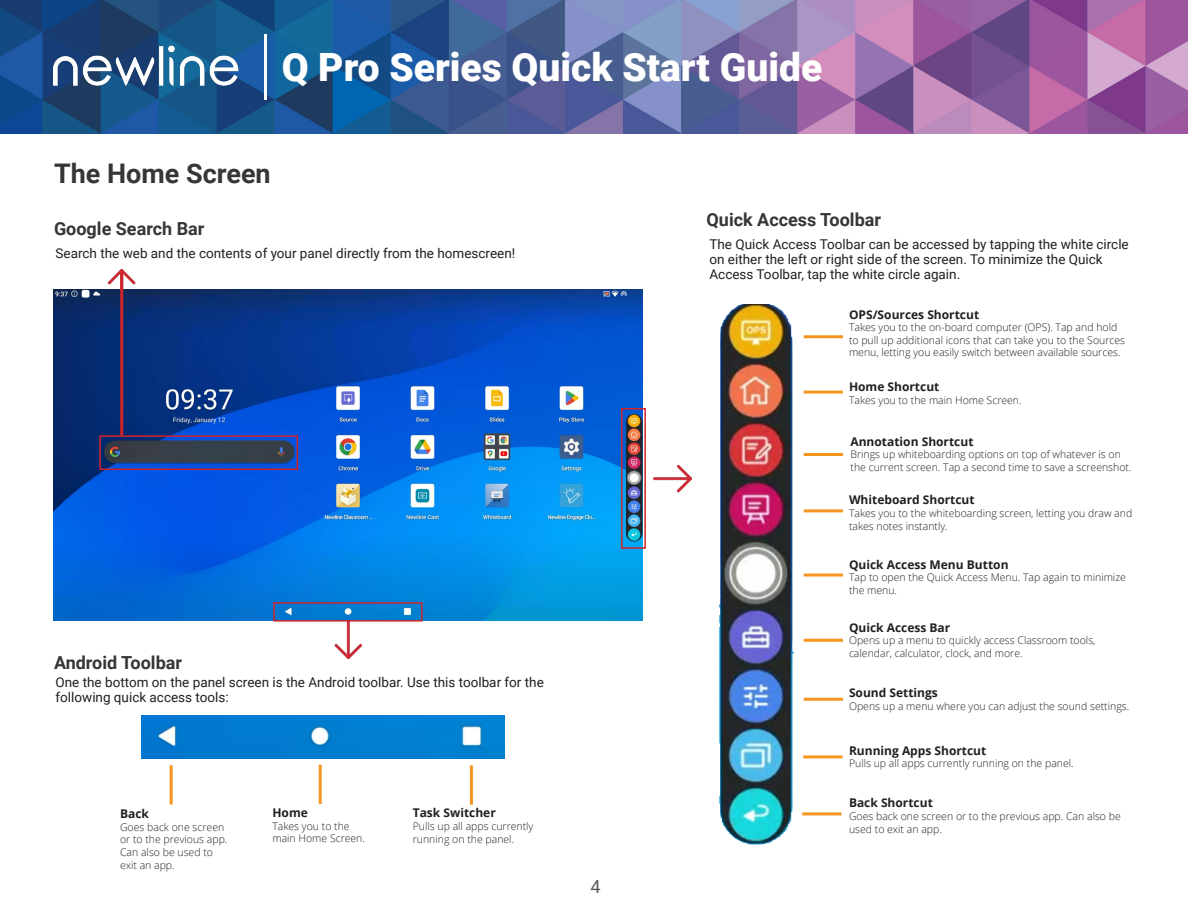
<style>
.page{position:relative;width:1188px;height:918px;background:#fff}
.page>*{position:absolute;margin:0;border:0;box-sizing:border-box;transform-origin:0 0}
.t1{font:900 39px "Roboto";color:#fff}
.t2{font:700 27px "Roboto";color:#363636}
.t3{font:700 18px "Roboto";color:#363636}
.Paragraph_Style_1{font:18px "Roboto";color:#5c5758}
.t4{font:13.5px/15px "Roboto";color:#231f20}
.t5{font:700 12px "Open Sans";color:#231f20}
.t6{font:300 10.5px/12.6px "Open Sans";color:#231f20}
</style>
<div class="page">
<img style="left:0;top:0;width:1188px;height:134px">
<hr style="left:264px;top:34px;width:3px;height:66px;background:#fff">
<img style="left:53px;top:46px;width:186px;height:40px">
<img style="left:719px;top:305px;width:75px;height:540px">
<hr style="left:802px;top:812px;width:40px;height:3px;background:#f79521">
<hr style="left:803px;top:755px;width:40px;height:3px;background:#f79521">
<hr style="left:804px;top:698px;width:39px;height:3px;background:#f79521">
<hr style="left:804px;top:639px;width:39px;height:3px;background:#f79521">
<hr style="left:804px;top:574px;width:39px;height:3px;background:#f79521">
<hr style="left:804px;top:509px;width:39px;height:3px;background:#f79521">
<hr style="left:804px;top:453px;width:39px;height:3px;background:#f79521">
<hr style="left:804px;top:391px;width:39px;height:3px;background:#f79521">
<hr style="left:804px;top:335px;width:39px;height:3px;background:#f79521">
<img style="left:142px;top:716px;width:363px;height:43px">
<hr style="left:170px;top:765px;width:3px;height:40px;background:#f79521">
<hr style="left:319px;top:765px;width:3px;height:39px;background:#f79521">
<hr style="left:470px;top:765px;width:3px;height:40px;background:#f79521">
<img style="left:54px;top:290px;width:588px;height:330px">
<div style="left:273px;top:602px;width:150px;height:20px;border:2px solid #d1232a"></div>
<div style="left:621px;top:408px;width:25px;height:141px;border:2px solid #d1232a"></div>
<div style="left:99px;top:435px;width:199px;height:35px;border:2px solid #d1232a"></div>
<img style="left:654px;top:464px;width:38px;height:29px">
<img style="left:330px;top:621px;width:37px;height:37px">
<img style="left:103px;top:269px;width:38px;height:22px">
<hr style="left:120px;top:273px;width:3px;height:162px;background:#d1232a">
<p class="t1" style="left:282px;top:40px;width:542px">Q Pro Series Quick Start Guide</p>
<p class="t2" style="left:54px;top:155px;width:218px">The Home Screen</p>
<p class="t3" style="left:54px;top:216px;width:152px">Google Search Bar</p>
<p class="t4" style="left:56px;top:245px;width:461px">Search the web and the contents of your panel directly from the homescreen!</p>
<p class="t3" style="left:54px;top:650px;width:129px">Android Toolbar</p>
<p class="t4" style="left:56px;top:674px;width:490px">One the bottom on the panel screen is the Android toolbar. Use this toolbar for the following quick access tools:</p>
<p class="t5" style="left:120px;top:805px;width:30px">Back</p>
<p class="t6" style="left:120px;top:820px;width:109px">Goes back one screen or to the previous app.<br>Can also be used to exit an app.</p>
<p class="t5" style="left:272px;top:804px;width:37px">Home</p>
<p class="t6" style="left:272px;top:820px;width:94px">Takes you to the main Home Screen.</p>
<p class="t5" style="left:413px;top:805px;width:85px">Task Switcher</p>
<p class="t6" style="left:413px;top:820px;width:122px">Pulls up all apps currently running on the panel.</p>
<p class="Paragraph_Style_1" style="left:590px;top:874px;width:12px">4</p>
<p class="t3" style="left:707px;top:207px;width:176px">Quick Access Toolbar</p>
<p class="t4" style="left:710px;top:236px;width:421px">The Quick Access Toolbar can be accessed by tapping the white circle on either the left or right side of the screen. To minimize the Quick<br>Access Toolbar, tap the white circle again.</p>
<p class="t5" style="left:849px;top:306px;width:132px">OPS/Sources Shortcut</p>
<p class="t6" style="left:849px;top:321px;width:278px">Takes you to the on-board computer (OPS). Tap and hold to pull up additional icons that can take you to the Sources menu, letting you easily switch between available sources.</p>
<p class="t5" style="left:849px;top:379px;width:92px">Home Shortcut</p>
<p class="t6" style="left:849px;top:394px;width:174px">Takes you to the main Home Screen.</p>
<p class="t5" style="left:851px;top:433px;width:125px">Annotation Shortcut</p>
<p class="t6" style="left:851px;top:448px;width:283px">Brings up whiteboarding options on top of whatever is on the current screen. Tap a second time to save a screenshot.</p>
<p class="t5" style="left:849px;top:492px;width:127px">Whiteboard Shortcut</p>
<p class="t6" style="left:849px;top:507px;width:285px">Takes you to the whiteboarding screen, letting you draw and takes notes instantly.</p>
<p class="t5" style="left:849px;top:556px;width:161px">Quick Access Menu Button</p>
<p class="t6" style="left:849px;top:571px;width:278px">Tap to open the Quick Access Menu. Tap again to minimize the menu.</p>
<p class="t5" style="left:849px;top:619px;width:103px">Quick Access Bar</p>
<p class="t6" style="left:849px;top:634px;width:248px">Opens up a menu to quickly access Classroom tools, calendar, calculator, clock, and more.</p>
<p class="t5" style="left:849px;top:684px;width:90px">Sound Settings</p>
<p class="t6" style="left:849px;top:699px;width:282px">Opens up a menu where you can adjust the sound settings.</p>
<p class="t5" style="left:849px;top:742px;width:139px">Running Apps Shortcut</p>
<p class="t6" style="left:849px;top:757px;width:226px">Pulls up all apps currently running on the panel.</p>
<p class="t5" style="left:849px;top:795px;width:85px">Back Shortcut</p>
<p class="t6" style="left:849px;top:810px;width:273px">Goes back one screen or to the previous app. Can also be used to exit an app.</p>
</div>
